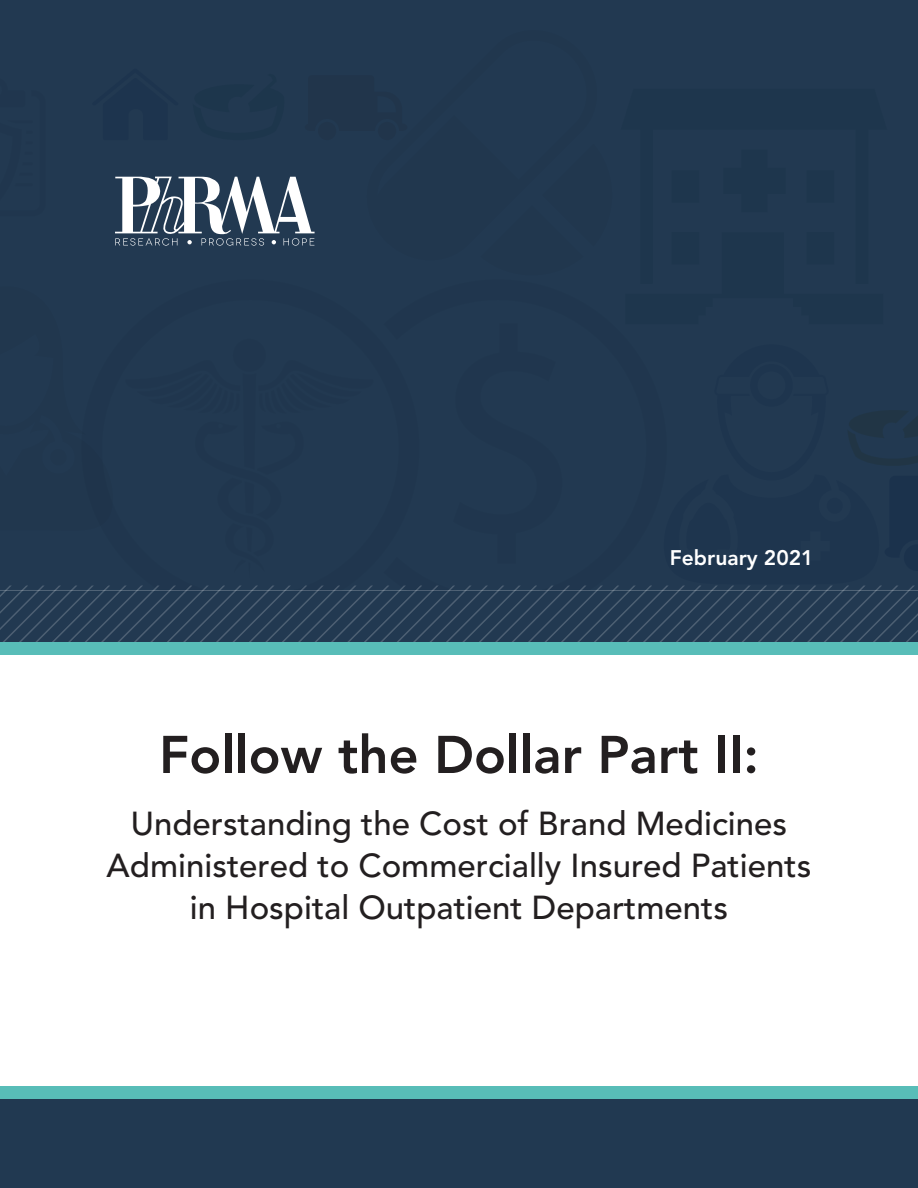
<style>
.page{position:relative;width:918px;height:1188px;background:#fff}
.page>*{position:absolute;margin:0;border:0;box-sizing:border-box;transform-origin:0 0}
.t1{font:800 52.5px "Avenir";color:#231f20}
.t2{font:500 33px/42px "Avenir";color:#231f20;text-align:center}
.t3{font:800 21px "Avenir";color:#fff}
</style>
<div class="page">
<div style="left:0;top:0;width:918px;height:286px;background:#223951"></div>
<div style="left:0;top:77px;width:46px;height:149px;background:#223951"></div>
<div style="left:621px;top:89px;width:266px;height:197px;background:#223951"></div>
<div style="left:365px;top:29px;width:239px;height:238px;background:#223951"></div>
<div style="left:481px;top:144px;width:133px;height:133px;background:#21374e"></div>
<div style="left:92px;top:68px;width:87px;height:72px;background:#1f364f"></div>
<div style="left:81px;top:279px;width:338px;height:7px;background:#223951"></div>
<div style="left:193px;top:74px;width:92px;height:68px;background:#223951"></div>
<div style="left:305px;top:75px;width:102px;height:65px;background:#21354b"></div>
<svg style="left:115px;top:176px;width:200px;height:70px"></svg>
<div style="left:0;top:286px;width:918px;height:356px;background:#223951"></div>
<div style="left:0;top:1086px;width:918px;height:102px;background:#213951"></div>
<div style="left:0;top:1086px;width:918px;height:13px;background:#58bdb8"></div>
<div style="left:0;top:642px;width:918px;height:13px;background:#58bdb8"></div>
<p class="t3" style="left:670px;top:545px;width:145px">February 2021</p>
<h1 class="t1" style="left:159px;top:724px;width:601px">Follow the Dollar Part II:</h1>
<p class="t2" style="left:107px;top:803px;width:706px">Understanding the Cost of Brand Medicines<br>Administered to Commercially Insured Patients in Hospital Outpatient Departments</p>
</div>
